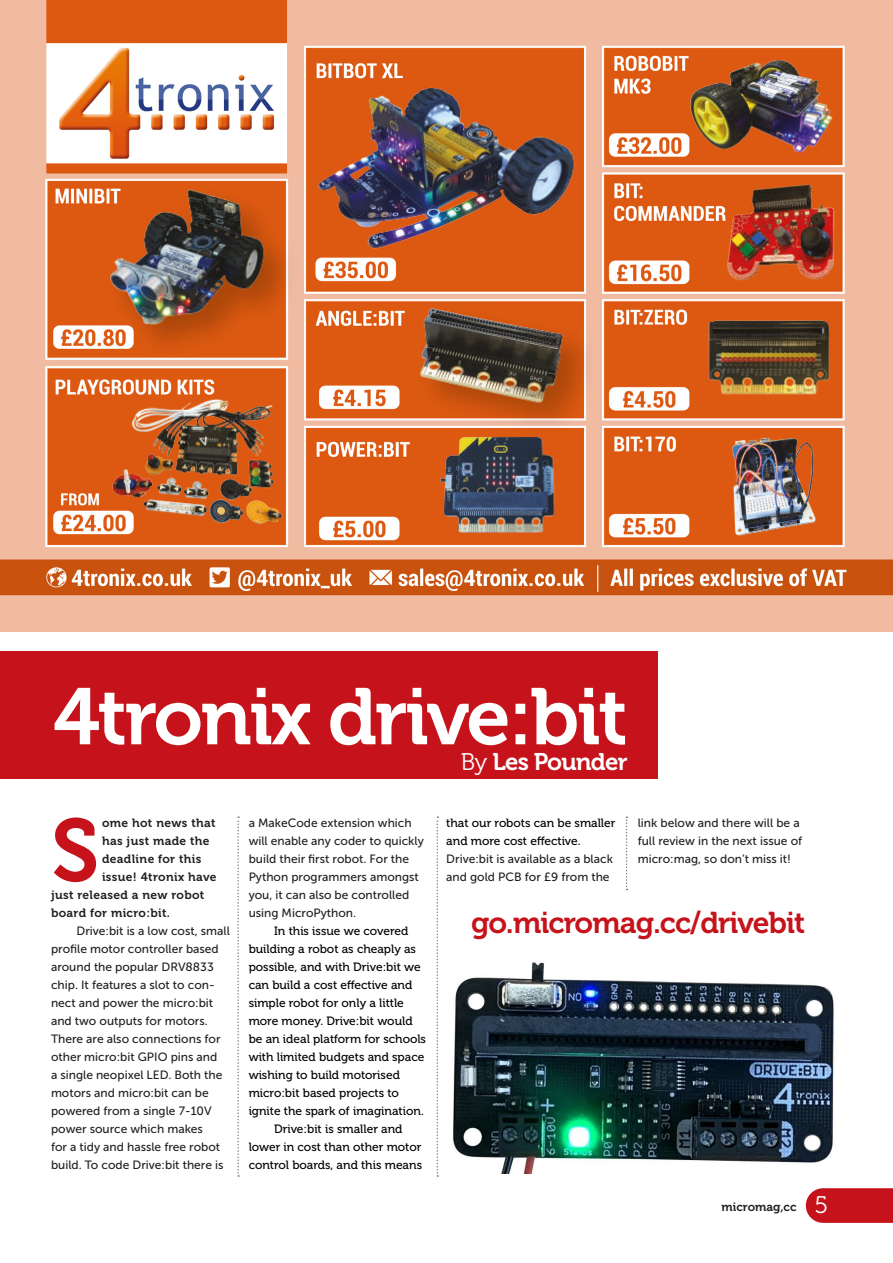
<style>
.page{position:relative;width:893px;height:1263px;background:#fff}
.page>*{position:absolute;margin:0;border:0;box-sizing:border-box;transform-origin:0 0}
.Lead_1st_Par{font:88.05px "Museo 700";color:#c6131b}
.Lead_Headline{font:79.5px "Museo 700";letter-spacing:-.03em;color:#fff}
.Underline_-_White{font:30px "Museo 700";letter-spacing:-.03em;color:#c6131b}
.Underline_-_White-2{font:24px "Museo 700";letter-spacing:-.03em;color:#fff}
.t1{font:24px "Museo 300";color:#fff}
.Lead_-_Body{font:12px/18px "Museo Sans 500";color:#231f20}
.Lead_-_Body-2{font:12px/18px "Museo 500";color:#000}
.Lead_1st_Par-2{font:12px "Museo 700";letter-spacing:.03em;color:#231f20}
.Lead_1st_Par-3{font:12px "Museo 700";color:#231f20}
.s1{font-family:"Museo 300"}
</style>
<div class="page">
<img style="left:0;top:0;width:893px;height:631px">
<div style="left:0;top:651px;width:658px;height:128px;background:#c6131b"></div>
<svg style="left:237px;top:816px;width:2px;height:361px"></svg>
<img style="left:453px;top:962px;width:381px;height:211px">
<svg style="left:437px;top:816px;width:1px;height:361px"></svg>
<svg style="left:626px;top:816px;width:1px;height:74px"></svg>
<svg style="left:806px;top:1188px;width:87px;height:35px;background:#c81e26"></svg>
<p class="Lead_Headline" style="left:53px;top:672px;width:576px">4tronix drive:bit</p>
<p class="Lead_1st_Par" style="left:51px;top:802px;width:50px">S</p>
<p class="Lead_1st_Par-2" style="left:102px;top:816px;width:115px">ome hot news that</p>
<p class="Lead_1st_Par-2" style="left:102px;top:834px;width:109px">has just made the</p>
<p class="Lead_1st_Par-2" style="left:102px;top:852px;width:101px">deadline for this</p>
<p class="Lead_1st_Par-2" style="left:102px;top:870px;width:116px">issue! 4tronix have</p>
<p class="Lead_1st_Par-2" style="left:51px;top:888px;width:155px">just released a new robot</p>
<p class="Lead_1st_Par-2" style="left:51px;top:906px;width:121px">board for micro:bit.</p>
<p class="Lead_-_Body" style="left:51px;top:922px;width:180px;text-indent:26px">Drive:bit is a low cost, small profile motor controller based around the popular DRV8833 chip. It features a slot to con&shy;nect and power the micro:bit and two outputs for motors.<br>There are also connections for other micro:bit GPIO pins and<br>a single neopixel LED. Both the motors and micro:bit can be powered from a single 7-10V power source which makes<br>for a tidy and hassle free robot build. To code Drive:bit there is</p>
<p class="Lead_-_Body" style="left:249px;top:814px;width:177px">a MakeCode extension which will enable any coder to quickly build their first robot. For the<br>Python programmers amongst you, it can also be controlled using MicroPython.</p>
<p class="Lead_-_Body-2" style="left:249px;top:922px;width:179px;text-indent:26px">In this issue we covered building a robot as cheaply as possible, and with Drive:bit we can build a cost effective and simple robot for only a little more money. Drive:bit would be an ideal platform for schools with limited budgets and space wishing to build motorised micro:bit based projects to ignite the spark of imagination.</p>
<p class="Lead_-_Body-2" style="left:249px;top:1120px;width:175px;text-align:center">Drive:bit is smaller and<br>lower in cost than other motor control boards, and this means</p>
<p class="Underline_-_White-2" style="left:461px;top:748px;width:168px"><span class="s1">By</span> Les Pounder</p>
<p class="Lead_-_Body-2" style="left:446px;top:814px;width:171px">that our robots can be smaller and more cost effective.</p>
<p class="Lead_-_Body" style="left:446px;top:850px;width:168px">Drive:bit is available as a black and gold PCB for £9 from the</p>
<p class="Lead_-_Body" style="left:638px;top:814px;width:166px">link below and there will be a full review in the next issue of micro:mag, so don’t miss it!</p>
<p class="Underline_-_White" style="left:471px;top:906px;width:336px">go.micromag.cc/drivebit</p>
<p class="Lead_1st_Par-3" style="left:722px;top:1200px;width:76px">micromag,cc</p>
<p class="t1" style="left:814px;top:1192px;width:15px">5</p>
</div>
